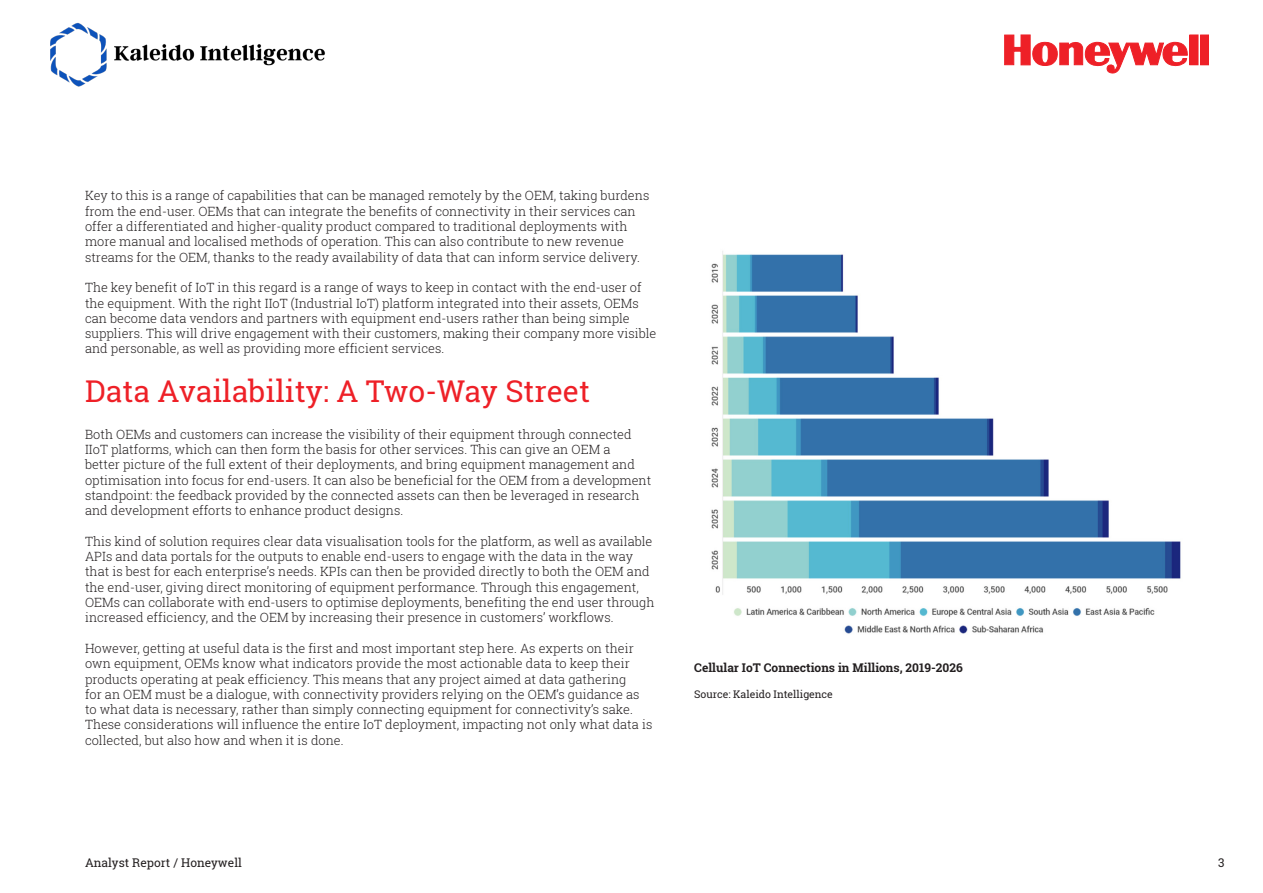
<style>
.page{position:relative;width:1263px;height:893px;background:#fff}
.page>*{position:absolute;margin:0;border:0;box-sizing:border-box;transform-origin:0 0}
.t1{font:30px "Roboto Slab";color:#ee2027}
.t2{font:300 12.75px/15.3px "Roboto Slab";color:#231f20}
.t3{font:700 12px "Roboto Slab";color:#231f20}
.t4{font:12px "Roboto Slab";color:#231f20}
.t5{font:10.5px "Roboto Slab";color:#231f20}
</style>
<div class="page">
<img style="left:711px;top:251px;width:470px;height:383px">
<svg style="left:1004px;top:35px;width:184px;height:38px"></svg>
<div style="left:1190px;top:35px;width:8px;height:30px;background:#ee2027"></div>
<div style="left:1200px;top:35px;width:9px;height:30px;background:#ee2027"></div>
<img style="left:50px;top:22px;width:275px;height:65px">
<p class="t2" style="left:85px;top:188px;width:566px">Key to this is a range of capabilities that can be managed remotely by the OEM, taking burdens from the end-user. OEMs that can integrate the benefits of connectivity in their services can offer a differentiated and higher-quality product compared to traditional deployments with more manual and localised methods of operation. This can also contribute to new revenue streams for the OEM, thanks to the ready availability of data that can inform service delivery.</p>
<p class="t2" style="left:85px;top:280px;width:573px">The key benefit of IoT in this regard is a range of ways to keep in contact with the end-user of the equipment. With the right IIoT (Industrial IoT) platform integrated into their assets, OEMs can become data vendors and partners with equipment end-users rather than being simple suppliers. This will drive engagement with their customers, making their company more visible and personable, as well as providing more efficient services.</p>
<p class="t1" style="left:85px;top:373px;width:506px">Data Availability: A Two-Way Street</p>
<p class="t2" style="left:85px;top:427px;width:568px">Both OEMs and customers can increase the visibility of their equipment through connected IIoT platforms, which can then form the basis for other services. This can give an OEM a<br>better picture of the full extent of their deployments, and bring equipment management and optimisation into focus for end-users. It can also be beneficial for the OEM from a development standpoint: the feedback provided by the connected assets can then be leveraged in research and development efforts to enhance product designs.</p>
<p class="t2" style="left:85px;top:534px;width:571px">This kind of solution requires clear data visualisation tools for the platform, as well as available APIs and data portals for the outputs to enable end-users to engage with the data in the way that is best for each enterprise’s needs. KPIs can then be provided directly to both the OEM and the end-user, giving direct monitoring of equipment performance. Through this engagement, OEMs can collaborate with end-users to optimise deployments, benefiting the end user through increased efficiency, and the OEM by increasing their presence in customers’ workflows.</p>
<p class="t2" style="left:85px;top:641px;width:569px">However, getting at useful data is the first and most important step here. As experts on their own equipment, OEMs know what indicators provide the most actionable data to keep their products operating at peak efficiency. This means that any project aimed at data gathering<br>for an OEM must be a dialogue, with connectivity providers relying on the OEM’s guidance as to what data is necessary, rather than simply connecting equipment for connectivity’s sake.<br>These considerations will influence the entire IoT deployment, impacting not only what data is collected, but also how and when it is done.</p>
<p class="t3" style="left:694px;top:660px;width:270px">Cellular IoT Connections in Millions, 2019-2026</p>
<p class="t5" style="left:694px;top:688px;width:140px">Source: Kaleido Intelligence</p>
<p class="t4" style="left:85px;top:856px;width:158px">Analyst Report / Honeywell</p>
<p class="t4" style="left:1218px;top:856px;width:8px">3</p>
</div>
